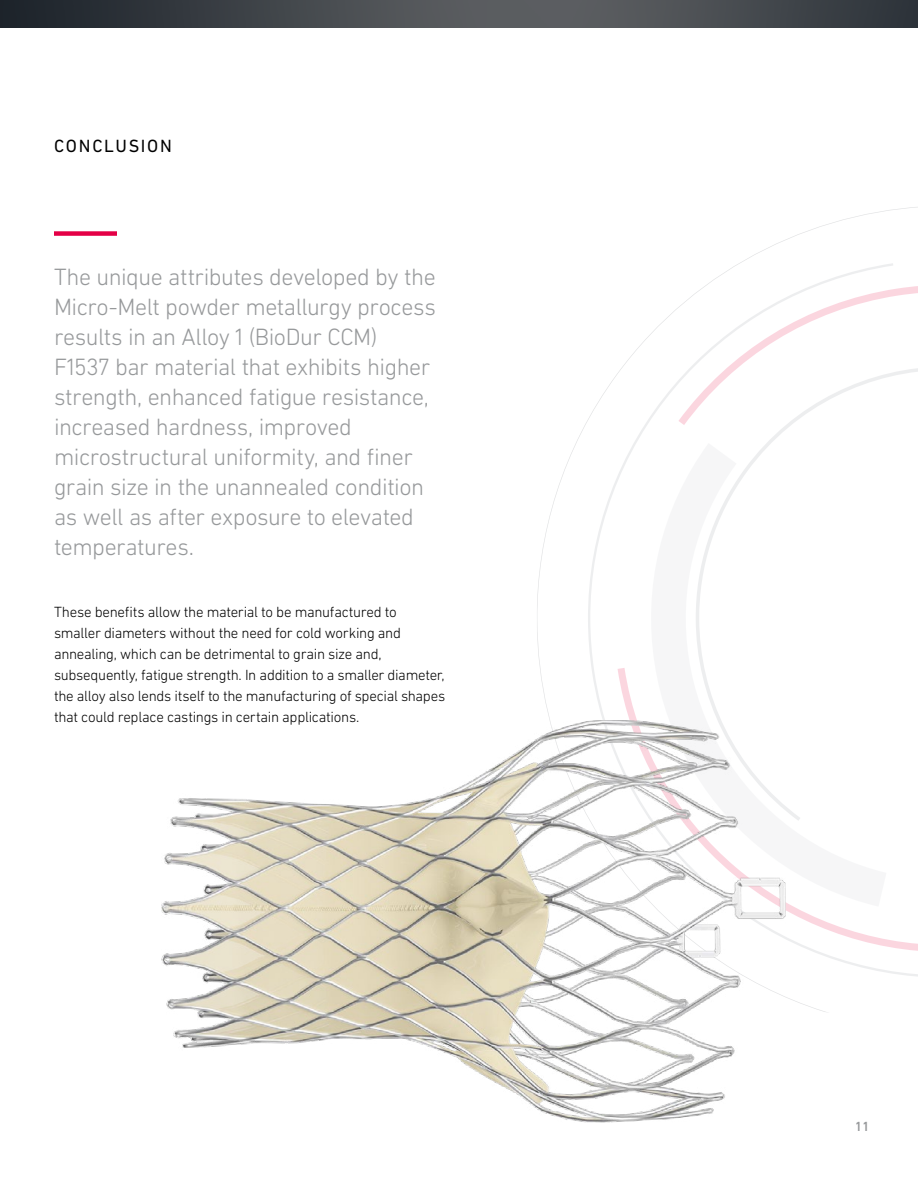
<style>
.page{position:relative;width:918px;height:1188px;background:#fff}
.page>*{position:absolute;margin:0;border:0;box-sizing:border-box;transform-origin:0 0}
.t1{font:300 24px/30px "DIN Next LT Pro";letter-spacing:-.02em;color:#97999b}
.t2{font:18px "DIN Next LT Pro";letter-spacing:.095em;color:#000}
.t3{font:300 15px/21px "DIN Next LT Pro";letter-spacing:-.02em;color:#000}
.t4{font:500 13.5px "DIN Next LT Pro";color:#97999b}
</style>
<div class="page">
<img style="left:0;top:0;width:918px;height:28px">
<svg style="left:537px;top:207px;width:381px;height:805px"></svg>
<svg style="left:618px;top:284px;width:300px;height:668px"></svg>
<div style="left:54px;top:231px;width:63px;height:5px;background:#e40046"></div>
<img style="left:162px;top:721px;width:623px;height:402px">
<p class="t2" style="left:54px;top:135px;width:119px">CONCLUSION</p>
<p class="t1" style="left:54px;top:262px;width:384px">The unique attributes developed by the Micro-Melt powder metallurgy process results in an Alloy 1 (BioDur CCM)<br>F1537 bar material that exhibits higher strength, enhanced fatigue resistance, increased hardness, improved microstructural uniformity, and finer grain size in the unannealed condition as well as after exposure to elevated temperatures.</p>
<p class="t3" style="left:54px;top:601px;width:393px">These benefits allow the material to be manufactured to smaller diameters without the need for cold working and annealing, which can be detrimental to grain size and, subsequently, fatigue strength. In addition to a smaller diameter, the alloy also lends itself to the manufacturing of special shapes that could replace castings in certain applications.</p>
<p class="t4" style="left:855px;top:1119px;width:16px">11</p>
</div>
